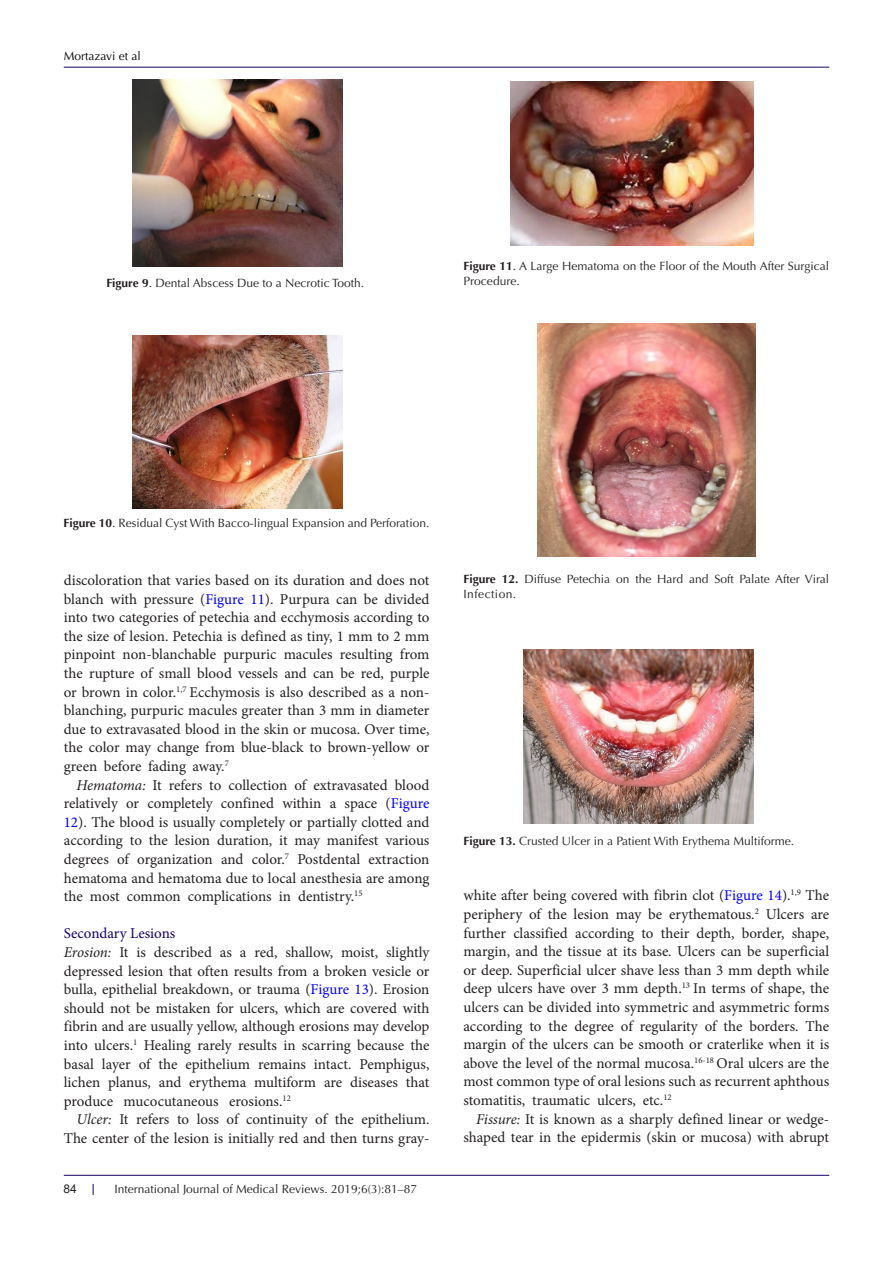
<style>
.page{position:relative;width:893px;height:1263px;background:#fff}
.page>*{position:absolute;margin:0;border:0;box-sizing:border-box;transform-origin:0 0}
.t1{font:15px/18.6px "Minion Pro";letter-spacing:-.005em;color:#231f20;text-align:justify}
.t2{font:15px "Minion Pro";color:#190066}
.t3{font:12px/15px "Optima LT Std";color:#231f20}
.t4{font:12px "Optima LT Std";color:#000001}
.t5{font:12px "Arial";color:#231f20}
.s1{font-weight:700}
.s2{color:#00f}
.s3{font-style:italic}
</style>
<div class="page">
<hr style="left:64px;top:1175px;width:765px;height:1px;background:#190066">
<hr style="left:64px;top:67px;width:765px;height:1px;background:#190066">
<img style="left:133px;top:80px;width:209px;height:186px">
<img style="left:133px;top:336px;width:209px;height:172px">
<img style="left:510px;top:81px;width:244px;height:164px">
<img style="left:537px;top:323px;width:218px;height:234px">
<img style="left:523px;top:650px;width:231px;height:173px">
<p class="t4" style="left:64px;top:49px;width:78px">Mortazavi et al</p>
<p class="t3" style="left:106px;top:276px;width:259px"><span class="s1">Figure 9</span>. Dental Abscess Due to a Necrotic Tooth.</p>
<p class="t3" style="left:463px;top:258px;width:367px"><span class="s1">Figure 11</span>. A Large Hematoma on the Floor of the Mouth After Surgical<br>Procedure.</p>
<p class="t3" style="left:64px;top:515px;width:367px"><span class="s1">Figure 10</span>. Residual Cyst With Bacco-lingual Expansion and Perforation.</p>
<p class="t1" style="left:64px;top:571px;width:367px">discoloration that varies based on its duration and does not blanch with pressure (<span class="s2">Figure 11</span>). Purpura can be divided into two categories of petechia and ecchymosis according to the size of lesion. Petechia is defined as tiny, 1 mm to 2 mm pinpoint non-blanchable purpuric macules resulting from the rupture of small blood vessels and can be red, purple or brown in color.<sup>1,7</sup> Ecchymosis is also described as a non&shy;blanching, purpuric macules greater than 3 mm in diameter due to extravasated blood in the skin or mucosa. Over time, the color may change from blue-black to brown-yellow or green before fading away.<sup>7</sup></p>
<p class="t1" style="left:64px;top:776px;width:367px;text-indent:13px"><span class="s3">Hematoma:</span> It refers to collection of extravasated blood relatively or completely confined within a space (<span class="s2">Figure 12</span>). The blood is usually completely or partially clotted and according to the lesion duration, it may manifest various degrees of organization and color.<sup>7</sup> Postdental extraction hematoma and hematoma due to local anesthesia are among the most common complications in dentistry.<sup>15</sup></p>
<p class="t2" style="left:64px;top:923px;width:113px">Secondary Lesions</p>
<p class="t1" style="left:64px;top:943px;width:367px"><span class="s3">Erosion:</span> It is described as a red, shallow, moist, slightly depressed lesion that often results from a broken vesicle or bulla, epithelial breakdown, or trauma (<span class="s2">Figure 13</span>). Erosion should not be mistaken for ulcers, which are covered with fibrin and are usually yellow, although erosions may develop into ulcers.<sup>1</sup> Healing rarely results in scarring because the basal layer of the epithelium remains intact. Pemphigus, lichen planus, and erythema multiform are diseases that produce mucocutaneous erosions.<sup>12</sup></p>
<p class="t1" style="left:64px;top:1110px;width:367px;text-align:right"><span class="s3">Ulcer:</span> It refers to loss of continuity of the epithelium.<br>The center of the lesion is initially red and then turns gray-</p>
<p class="t5" style="left:64px;top:1180px;width:15px">84</p>
<p class="t3" style="left:114px;top:1181px;width:304px">International Journal of Medical Reviews. 2019;6(3):81–87</p>
<p class="t3" style="left:463px;top:571px;width:367px"><span class="s1">Figure 12.</span> Diffuse Petechia on the Hard and Soft Palate After Viral<br>Infection.</p>
<p class="t3" style="left:463px;top:834px;width:332px"><span class="s1">Figure 13.</span> Crusted Ulcer in a Patient With Erythema Multiforme.</p>
<p class="t1" style="left:463px;top:886px;width:367px">white after being covered with fibrin clot (<span class="s2">Figure 14</span>).<sup>1,9</sup> The periphery of the lesion may be erythematous.<sup>2</sup> Ulcers are further classified according to their depth, border, shape, margin, and the tissue at its base. Ulcers can be superficial or deep. Superficial ulcer shave less than 3 mm depth while deep ulcers have over 3 mm depth.<sup>13</sup> In terms of shape, the ulcers can be divided into symmetric and asymmetric forms according to the degree of regularity of the borders. The margin of the ulcers can be smooth or craterlike when it is above the level of the normal mucosa.<sup>16-18</sup> Oral ulcers are the most common type of oral lesions such as recurrent aphthous stomatitis, traumatic ulcers, etc.<sup>12</sup></p>
<p class="t1" style="left:463px;top:1109px;width:367px;text-align:right"><span class="s3">Fissure:</span> It is known as a sharply defined linear or wedge&shy;shaped tear in the epidermis (skin or mucosa) with abrupt</p>
</div>
